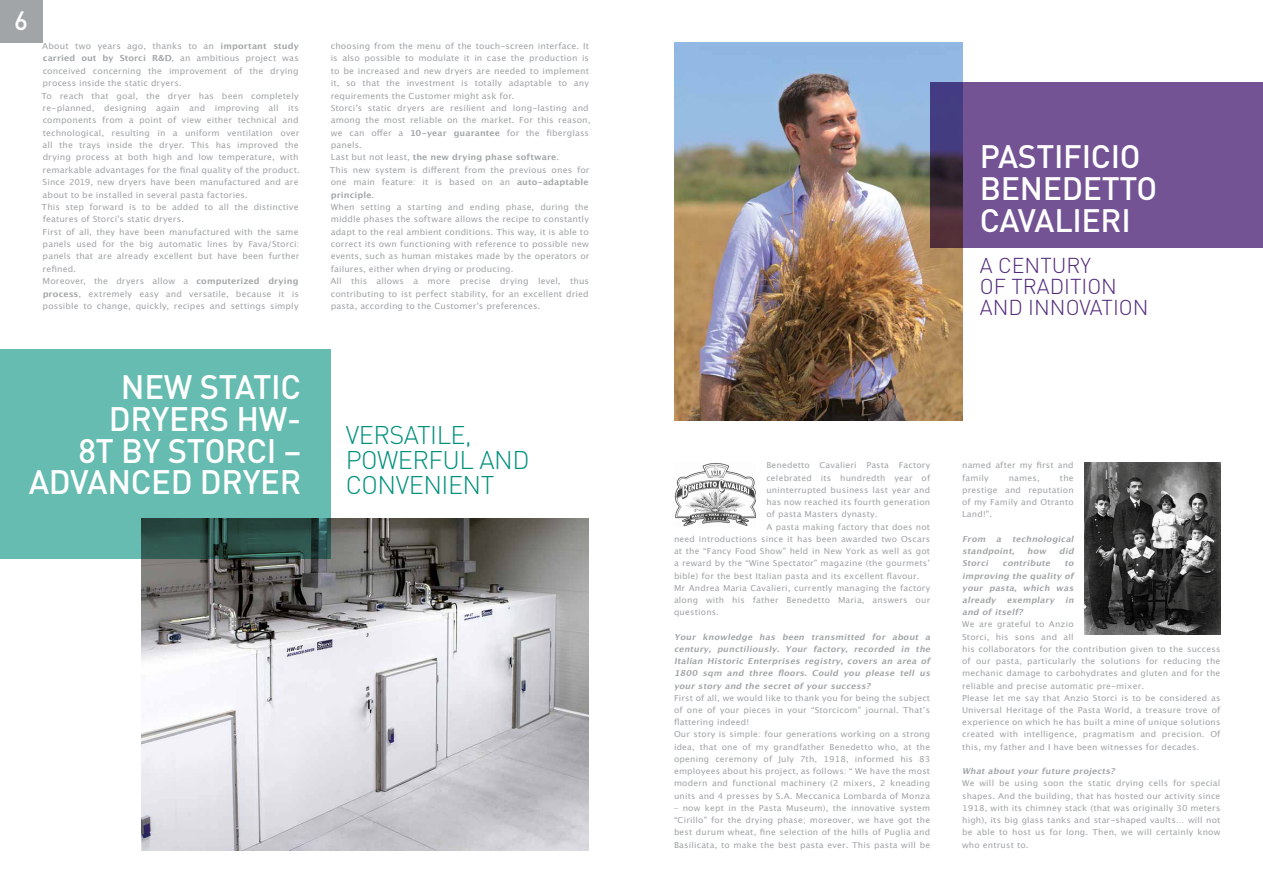
<style>
.page{position:relative;width:1263px;height:893px;background:#fff}
.page>*{position:absolute;margin:0;border:0;box-sizing:border-box;transform-origin:0 0}
.t1{font:500 33.53px/31.6px "DIN";letter-spacing:-.01em;color:#fff;text-align:right}
.t2{font:500 32.1px/32px "DIN";letter-spacing:-.01em;color:#fff}
.t3{font:500 26.17px "DIN";color:#fff}
.t4{font:300 25.28px/24.9px "DIN";letter-spacing:-.02em;color:#00907c}
.t5{font:300 21.3px/21.1px "DIN";color:#512979}
.t6{font:8.4px/12.4px "Lucida Grande";letter-spacing:.015em;color:#a1a5a7;scale:1.05 1}
.t7{font:8.25px/12.2px "Lucida Grande";letter-spacing:.02em;color:#a1a5a7;scale:1.05 1}
.t8{font:italic 700 8.25px/12.2px "Lucida Grande";color:#a1a5a7;text-align:justify;scale:1.05 1}
.s1{font-weight:700}
</style>
<div class="page">
<div style="left:0;top:0;width:43px;height:43px;background:#a1a5a7"></div>
<img style="left:674px;top:462px;width:82px;height:64px">
<img style="left:142px;top:519px;width:447px;height:331px">
<img style="left:674px;top:43px;width:288px;height:377px">
<svg style="left:930px;top:82px;width:333px;height:166px;background:#6e4f8c"></svg>
<svg style="left:0;top:350px;width:331px;height:209px;background:#5fafa3"></svg>
<img style="left:1084px;top:462px;width:136px;height:173px">
<h3 class="t3" style="left:14px;top:4px;width:15px">6</h3>
<p class="t6" style="left:42px;top:40px;width:247px">About two years ago, thanks to an <span class="s1">important study carried out by Storci R&amp;D</span>, an ambitious project was conceived concerning the improvement of the drying process inside the static dryers.<br>To reach that goal, the dryer has been completely re-planned, designing again and improving all its components from a point of view either technical and technological, resulting in a uniform ventilation over all the trays inside the dryer. This has improved the drying process at both high and low temperature, with remarkable advantages for the final quality of the product.<br>Since 2019, new dryers have been manufactured and are about to be installed in several pasta factories.<br>This step forward is to be added to all the distinctive features of Storci’s static dryers.<br>First of all, they have been manufactured with the same panels used for the big automatic lines by Fava/Storci: panels that are already excellent but have been further refined.<br>Moreover, the dryers allow a <span class="s1">computerized drying process</span>, extremely easy and versatile, because it is possible to change, quickly, recipes and settings simply</p>
<h1 class="t1" style="left:29px;top:370px;width:274px">NEW STATIC<br>DRYERS HW-<br>8T BY STORCI –<br>ADVANCED DRYER</h1>
<p class="t6" style="left:330px;top:40px;width:250px">choosing from the menu of the touch-screen interface. It is also possible to modulate it in case the production is to be increased and new dryers are needed to implement it, so that the investment is totally adaptable to any requirements the Customer might ask for.<br>Storci’s static dryers are resilient and long-lasting and among the most reliable on the market. For this reason, we can offer a <span class="s1">10-year guarantee</span> for the fiberglass panels.<br>Last but not least, <span class="s1">the new drying phase software</span>.<br>This new system is different from the previous ones for one main feature: it is based on an <span class="s1">auto-adaptable principle</span>.<br>When setting a starting and ending phase, during the middle phases the software allows the recipe to constantly adapt to the real ambient conditions. This way, it is able to correct its own functioning with reference to possible new events, such as human mistakes made by the operators or failures, either when drying or producing.<br>All this allows a more precise drying level, thus contributing to ist perfect stability, for an excellent dried pasta, according to the Customer’s preferences.</p>
<h3 class="t4" style="left:346px;top:423px;width:185px">VERSATILE,<br>POWERFUL AND<br>CONVENIENT</h3>
<h2 class="t2" style="left:980px;top:139px;width:179px">PASTIFICIO<br>BENEDETTO<br>CAVALIERI</h2>
<h3 class="t5" style="left:980px;top:254px;width:170px">A CENTURY<br>OF TRADITION<br>AND INNOVATION</h3>
<p class="t7" style="left:766px;top:459px;width:158px">Benedetto Cavalieri Pasta Factory</p>
<p class="t7" style="left:766px;top:472px;width:158px">celebrated its hundredth year of</p>
<p class="t7" style="left:766px;top:484px;width:158px">uninterrupted business last year and</p>
<p class="t7" style="left:766px;top:496px;width:158px">has now reached its fourth generation</p>
<p class="t7" style="left:766px;top:508px;width:107px">of pasta Masters dynasty.</p>
<p class="t7" style="left:766px;top:521px;width:158px">A pasta making factory that does not</p>
<p class="t7" style="left:674px;top:533px;width:245px">need introductions since it has been awarded two Oscars</p>
<p class="t7" style="left:674px;top:545px;width:245px">at the “Fancy Food Show” held in New York as well as got</p>
<p class="t7" style="left:674px;top:557px;width:245px">a reward by the “Wine Spectator” magazine (the gourmets’</p>
<p class="t7" style="left:674px;top:570px;width:235px">bible) for the best Italian pasta and its excellent flavour.</p>
<p class="t7" style="left:674px;top:582px;width:245px">Mr Andrea Maria Cavalieri, currently managing the factory</p>
<p class="t7" style="left:674px;top:594px;width:245px">along with his father Benedetto Maria, answers our</p>
<p class="t7" style="left:674px;top:606px;width:45px">questions.</p>
<p class="t8" style="left:674px;top:630px;width:248px">Your knowledge has been transmitted for about a century, punctiliously. Your factory, recorded in the Italian Historic Enterprises registry, covers an area of 1800 sqm and three floors. Could you please tell us your story and the secret of your success?</p>
<p class="t7" style="left:674px;top:692px;width:245px">First of all, we would like to thank you for being the subject of one of your pieces in your “Storcicom” journal. That’s flattering indeed!<br>Our story is simple: four generations working on a strong idea, that one of my grandfather Benedetto who, at the opening ceremony of July 7th, 1918, informed his 83 employees about his project, as follows: “ We have the most modern and functional machinery (2 mixers, 2 kneading units and 4 presses by S.A. Meccanica Lombarda of Monza</p>
<p class="t7" style="left:674px;top:802px;width:245px;text-align:justify">– now kept in the Pasta Museum), the innovative system “Cirillo” for the drying phase; moreover, we have got the best durum wheat, fine selection of the hills of Puglia and Basilicata, to make the best pasta ever. This pasta will be</p>
<p class="t7" style="left:962px;top:459px;width:108px">named after my first and family</p>
<p class="t7" style="left:962px;top:472px;width:108px;text-align:justify;text-indent:98px">the prestige and reputation of my Family and Otranto Land!”.</p>
<p class="t8" style="left:962px;top:533px;width:110px">From a technological standpoint,</p>
<p class="t7" style="left:1009px;top:472px;width:31px">names,</p>
<p class="t8" style="left:1027px;top:545px;width:22px">how</p>
<p class="t8" style="left:1059px;top:545px;width:18px">did</p>
<p class="t8" style="left:962px;top:557px;width:29px">Storci</p>
<p class="t8" style="left:1002px;top:557px;width:49px">contribute</p>
<p class="t8" style="left:962px;top:557px;width:110px;text-indent:102px">to improving the quality of your pasta, which was already exemplary in and of itself?</p>
<p class="t7" style="left:962px;top:618px;width:248px">We are grateful to Anzio<br>Storci, his sons and all<br>his collaborators for the contribution given to the success of our pasta, particularly the solutions for reducing the mechanic damage to carbohydrates and gluten and for the reliable and precise automatic pre-mixer.<br>Please let me say that Anzio Storci is to be considered as Universal Heritage of the Pasta World, a treasure trove of experience on which he has built a mine of unique solutions created with intelligence, pragmatism and precision. Of this, my father and I have been witnesses for decades.</p>
<p class="t8" style="left:962px;top:765px;width:149px">What about your future projects?</p>
<p class="t7" style="left:962px;top:777px;width:248px;text-align:justify">We will be using soon the static drying cells for special shapes. And the building, that has hosted our activity since 1918, with its chimney stack (that was originally 30 meters high), its big glass tanks and star-shaped vaults… will not be able to host us for long. Then, we will certainly know who entrust to.</p>
</div>
